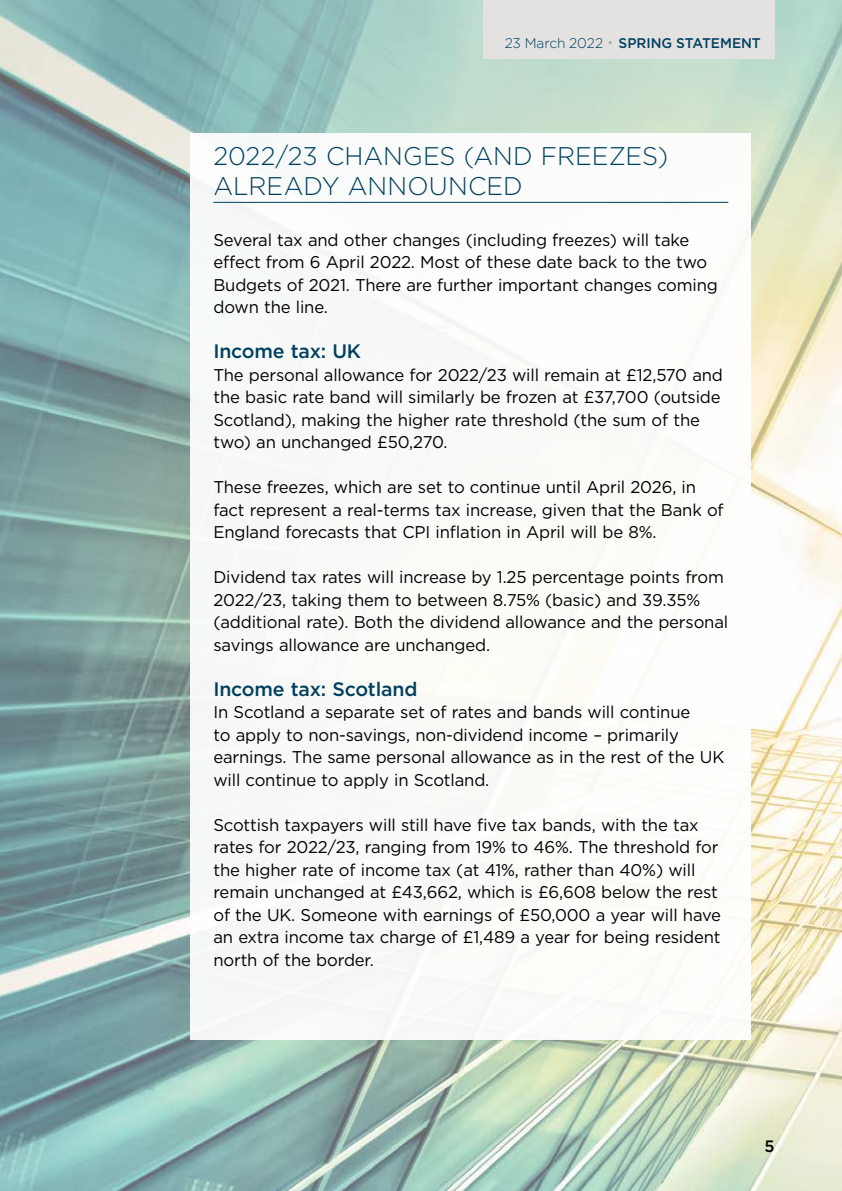
<style>
.page{position:relative;width:842px;height:1191px;background:#fff}
.page>*{position:absolute;margin:0;border:0;box-sizing:border-box;transform-origin:0 0}
.t1{font:300 25.6px/30.6px "Gotham";color:#003f5f}
.t2{font:500 19.6px "Gotham";letter-spacing:-.01em;color:#003f5f}
.t3{font:17px/22.6px "Gotham";letter-spacing:-.01em;color:#000}
.t4{font:500 16.4px "Gotham";color:#000}
.t5{font:500 14px "Gotham";color:#003f5f}
.s1{font-weight:300}
</style>
<div class="page">
<img style="left:0;top:0;width:842px;height:1191px">
<div style="left:191px;top:133px;width:560px;height:906px;background:#fbfbf8"></div>
<hr style="left:213px;top:202px;width:515px;height:1px;background:#003f5f">
<div style="left:483px;top:0;width:291px;height:58px;background:#e3e2e0"></div>
<p class="t5" style="left:505px;top:34px;width:258px"><span class="s1">23 March 2022</span> <sup>●</sup> SPRING STATEMENT</p>
<h1 class="t1" style="left:213px;top:140px;width:456px">2022/23 CHANGES (AND FREEZES)<br>ALREADY ANNOUNCED</h1>
<p class="t3" style="left:213px;top:228px;width:506px">Several tax and other changes (including freezes) will take effect from 6 April 2022. Most of these date back to the two Budgets of 2021. There are further important changes coming down the line.</p>
<p class="t2" style="left:213px;top:338px;width:149px">Income tax: UK</p>
<p class="t3" style="left:213px;top:363px;width:511px">The personal allowance for 2022/23 will remain at £12,570 and the basic rate band will similarly be frozen at £37,700 (outside Scotland), making the higher rate threshold (the sum of the two) an unchanged £50,270.</p>
<p class="t3" style="left:213px;top:475px;width:512px">These freezes, which are set to continue until April 2026, in fact represent a real-terms tax increase, given that the Bank of<br>England forecasts that CPI inflation in April will be 8%.</p>
<p class="t3" style="left:213px;top:565px;width:516px">Dividend tax rates will increase by 1.25 percentage points from 2022/23, taking them to between 8.75% (basic) and 39.35% (additional rate). Both the dividend allowance and the personal savings allowance are unchanged.</p>
<p class="t2" style="left:213px;top:676px;width:205px">Income tax: Scotland</p>
<p class="t3" style="left:213px;top:700px;width:512px">In Scotland a separate set of rates and bands will continue<br>to apply to non-savings, non-dividend income – primarily earnings. The same personal allowance as in the rest of the UK will continue to apply in Scotland.</p>
<p class="t3" style="left:213px;top:813px;width:509px">Scottish taxpayers will still have five tax bands, with the tax rates for 2022/23, ranging from 19% to 46%. The threshold for the higher rate of income tax (at 41%, rather than 40%) will remain unchanged at £43,662, which is £6,608 below the rest of the UK. Someone with earnings of £50,000 a year will have an extra income tax charge of £1,489 a year for being resident north of the border.</p>
<p class="t4" style="left:764px;top:1135px;width:12px">5</p>
</div>
